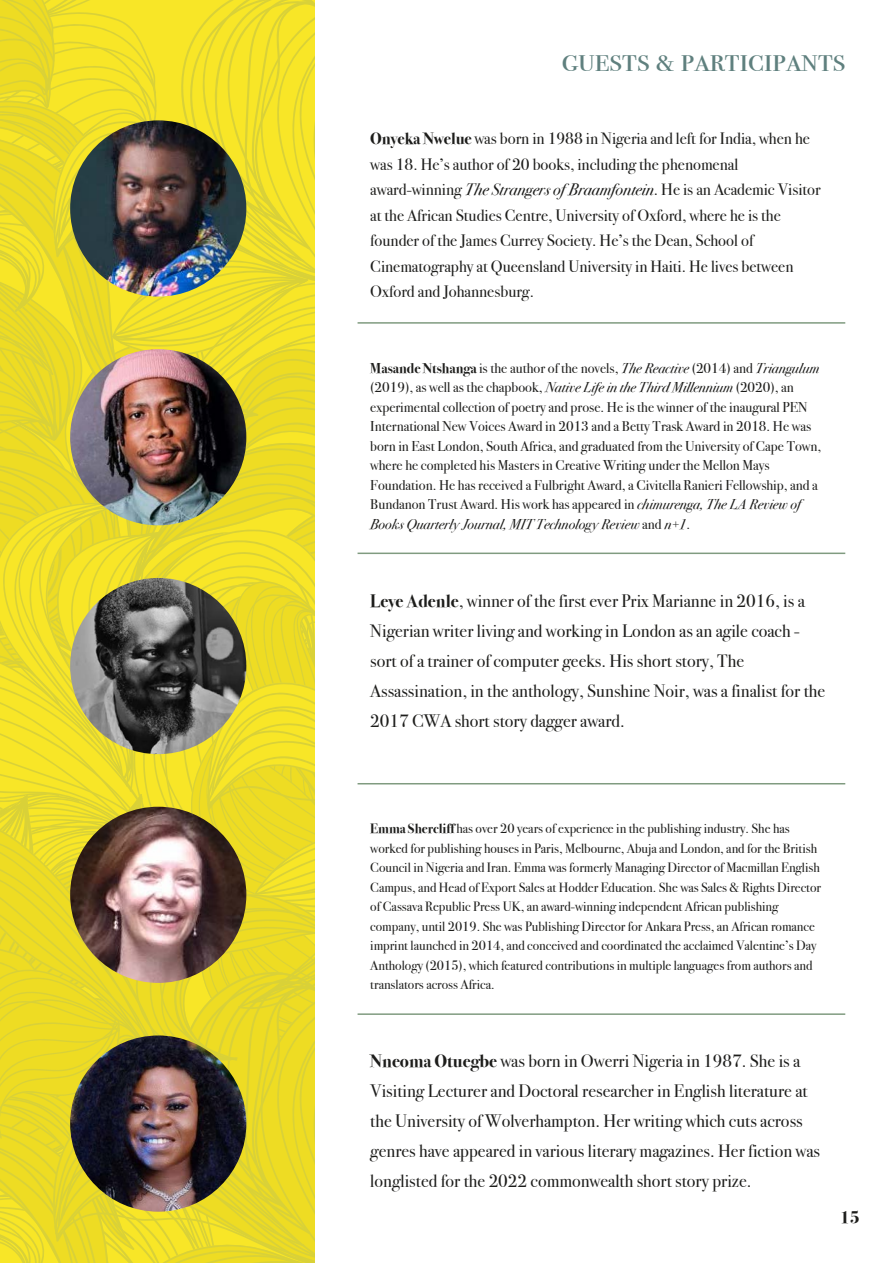
<style>
.page{position:relative;width:893px;height:1263px;background:#fff}
.page>*{position:absolute;margin:0;border:0;box-sizing:border-box;transform-origin:0 0}
.t1{font:34.8px "Bodoni Svty Two SCITCTT";color:#5f807e}
.t2{font:18px/30px "Bodoni Svty Two ITCTT";color:#1d1d1b}
.t3{font:700 18px "Bodoni Svty Two ITCTT";color:#1d1d1b}
.t4{font:16.5px/25.5px "Bodoni Svty Two ITCTT";color:#1d1d1b}
.t5{font:14.25px/19.5px "Bodoni Svty Two ITCTT";color:#1d1d1b}
.t6{font:13.5px/19.5px "Bodoni Svty Two ITCTT";color:#1d1d1b}
.s1{font-weight:700}
.s2{font-style:italic}
</style>
<div class="page">
<svg style="left:0;top:0;width:315px;height:1263px;background:#ecdc29"></svg>
<img style="left:70px;top:1035px;width:176px;height:177px;border-radius:88px">
<img style="left:70px;top:807px;width:176px;height:176px;border-radius:88px">
<img style="left:70px;top:578px;width:176px;height:176px;border-radius:88px">
<img style="left:70px;top:349px;width:176px;height:176px;border-radius:88px">
<img style="left:70px;top:120px;width:176px;height:177px;border-radius:88px">
<hr style="left:358px;top:322px;width:487px;height:2px;background:#809b80">
<hr style="left:358px;top:553px;width:487px;height:1px;background:#809b80">
<hr style="left:358px;top:783px;width:487px;height:1px;background:#809b80">
<hr style="left:358px;top:1013px;width:487px;height:2px;background:#809b80">
<h1 class="t1" style="left:562px;top:38px;width:285px">guests &amp; participants</h1>
<p class="t4" style="left:370px;top:126px;width:452px"><span class="s1">Onyeka Nwelue</span> was born in 1988 in Nigeria and left for India, when he was 18. He’s author of 20 books, including the phenomenal award-winning <span class="s2">The Strangers of Braamfontein</span>. He is an Academic Visitor at the African Studies Centre, University of Oxford, where he is the founder of the James Currey Society. He’s the Dean, School of Cinematography at Queensland University in Haiti. He lives between Oxford and Johannesburg.</p>
<p class="t5" style="left:370px;top:358px;width:452px"><span class="s1">Masande Ntshanga</span> is the author of the novels, <span class="s2">The Reactive</span> (2014) and <span class="s2">Triangulum </span>(2019), as well as the chapbook, <span class="s2">Native Life in the Third Millennium</span> (2020), an experimental collection of poetry and prose. He is the winner of the inaugural PEN International New Voices Award in 2013 and a Betty Trask Award in 2018. He was born in East London, South Africa, and graduated from the University of Cape Town, where he completed his Masters in Creative Writing under the Mellon Mays Foundation. He has received a Fulbright Award, a Civitella Ranieri Fellowship, and a Bundanon Trust Award. His work has appeared in <span class="s2">chimurenga, The LA Review of Books Quarterly Journal, MIT Technology Review</span> and <span class="s2">n+1</span>.</p>
<p class="t2" style="left:370px;top:585px;width:456px"><span class="s1">Leye Adenle</span>, winner of the first ever Prix Marianne in 2016, is a Nigerian writer living and working in London as an agile coach - sort of a trainer of computer geeks. His short story, The Assassination, in the anthology, Sunshine Noir, was a finalist for the 2017 CWA short story dagger award.</p>
<p class="t6" style="left:370px;top:819px;width:452px"><span class="s1">Emma Shercliff</span> has over 20 years of experience in the publishing industry. She has worked for publishing houses in Paris, Melbourne, Abuja and London, and for the British Council in Nigeria and Iran. Emma was formerly Managing Director of Macmillan English Campus, and Head of Export Sales at Hodder Education. She was Sales &amp; Rights Director of Cassava Republic Press UK, an award-winning independent African publishing company, until 2019. She was Publishing Director for Ankara Press, an African romance imprint launched in 2014, and conceived and coordinated the acclaimed Valentine’s Day Anthology (2015), which featured contributions in multiple languages from authors and translators across Africa.</p>
<p class="t2" style="left:370px;top:1046px;width:451px"><span class="s1">Nneoma Otuegbe</span> was born in Owerri Nigeria in 1987. She is a Visiting Lecturer and Doctoral researcher in English literature at the University of Wolverhampton. Her writing which cuts across genres have appeared in various literary magazines. Her fiction was longlisted for the 2022 commonwealth short story prize.</p>
<h2 class="t3" style="left:840px;top:1206px;width:22px">15</h2>
</div>
